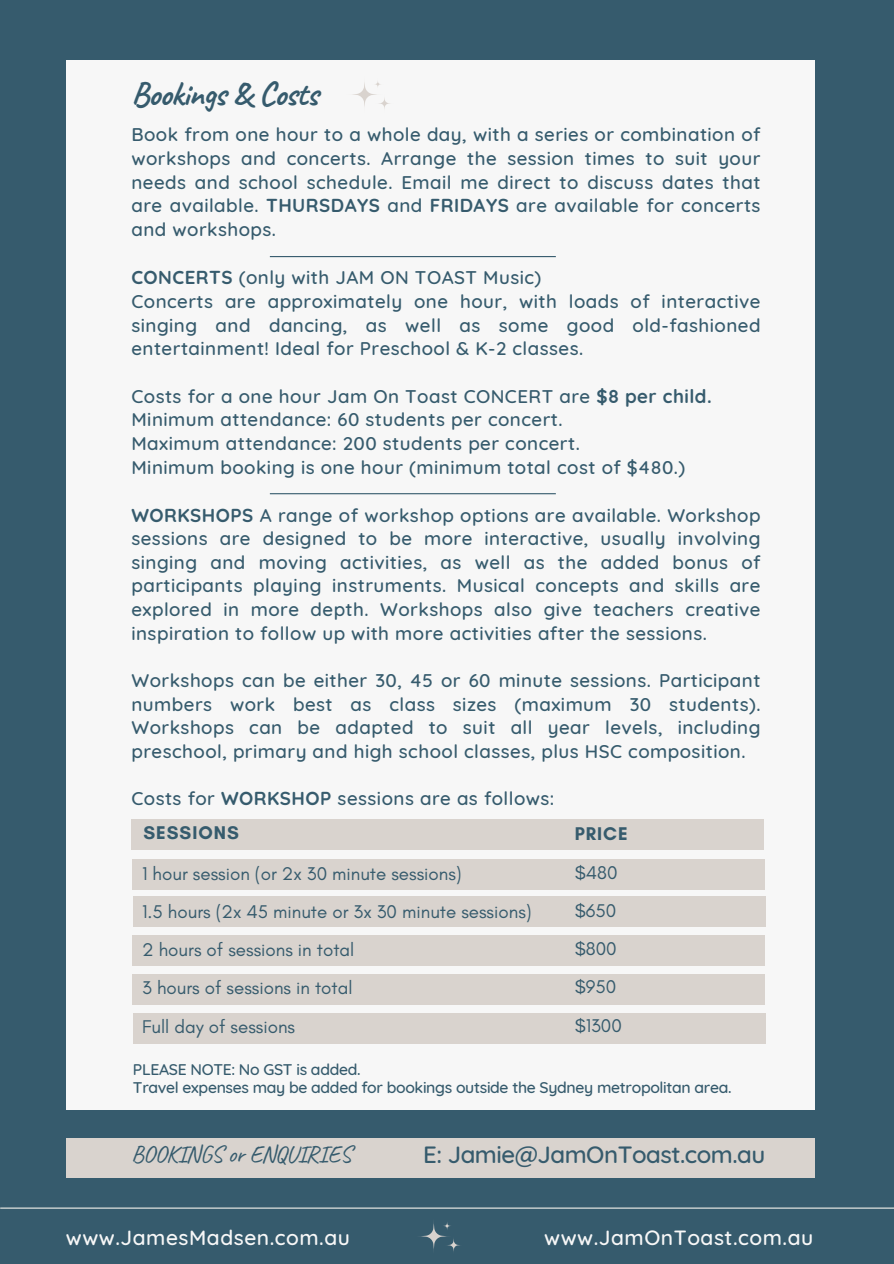
<style>
.page{position:relative;width:894px;height:1264px;background:#fff}
.page>*{position:absolute;margin:0;border:0;box-sizing:border-box;transform-origin:0 0}
.t1{font:700 33.3px "Caveat";letter-spacing:-.02em;color:#365b6d}
.t2{font:500 24px "Quicksand";letter-spacing:-.02em;color:#365b6d}
.t3{font:24px "Caveat";letter-spacing:-.02em;color:#365b6d}
.t4{font:500 21px "Quicksand";letter-spacing:.025em;color:#f7f7f7}
.t5{font:500 18.75px/23.7px "Quicksand";letter-spacing:.025em;color:#365b6d;text-align:justify}
.t6{font:18.75px "Glacial Indifference";color:#365b6d}
.t7{font:700 18.75px "Glacial Indifference";letter-spacing:.05em;color:#365b6d}
.t8{font:500 15.75px "Quicksand";letter-spacing:-.02em;color:#365b6d}
.s1{font-weight:700}
</style>
<div class="page">
<div style="left:0;top:0;width:893px;height:1263px;background:#365b6d"></div>
<div style="left:66px;top:61px;width:748px;height:1048px;background:#f7f7f7"></div>
<hr style="left:1px;top:1207px;width:892px;height:1px;background:#f2f1ec">
<div style="left:66px;top:1138px;width:748px;height:40px;background:#d9d3ce"></div>
<div style="left:131px;top:819px;width:632px;height:31px;background:#d9d3ce"></div>
<div style="left:132px;top:859px;width:632px;height:30px;background:#d9d3ce"></div>
<div style="left:133px;top:896px;width:632px;height:31px;background:#d9d3ce"></div>
<div style="left:132px;top:934px;width:632px;height:31px;background:#d9d3ce"></div>
<div style="left:132px;top:974px;width:632px;height:31px;background:#d9d3ce"></div>
<div style="left:133px;top:1013px;width:632px;height:31px;background:#d9d3ce"></div>
<hr style="left:270px;top:256px;width:285px;height:1px;background:#365b6d">
<hr style="left:270px;top:493px;width:285px;height:1px;background:#365b6d">
<svg style="left:420px;top:1222px;width:40px;height:30px"></svg>
<svg style="left:353px;top:81px;width:37px;height:28px"></svg>
<h6 class="t1" style="left:131px;top:73px;width:189px">Bookings &amp; Costs</h6>
<h4 class="t5" style="left:131px;top:123px;width:630px">Book from one hour to a whole day, with a series or combination of workshops and concerts. Arrange the session times to suit your needs and school schedule. Email me direct to discuss dates that are available. <span class="s1">THURSDAYS</span> and <span class="s1">FRIDAYS</span> are available for concerts and workshops.</h4>
<h6 class="t5" style="left:131px;top:265px;width:630px;text-align:left"><span class="s1">CONCERTS</span> (only with JAM ON TOAST Music)<br>Concerts are approximately one hour, with loads of interactive singing and dancing, as well as some good old-fashioned entertainment! Ideal for Preschool &amp; K-2 classes.</h6>
<h6 class="t5" style="left:131px;top:384px;width:581px;text-align:left">Costs for a one hour Jam On Toast CONCERT are <span class="s1">$8 per child.<br></span>Minimum attendance: 60 students per concert.<br>Maximum attendance: 200 students per concert.<br>Minimum booking is one hour (minimum total cost of $480.)</h6>
<h1 class="t5" style="left:131px;top:502px;width:630px"><span class="s1">WORKSHOPS</span> A range of workshop options are available. Workshop sessions are designed to be more interactive, usually involving singing and moving activities, as well as the added bonus of participants playing instruments. Musical concepts and skills are explored in more depth. Workshops also give teachers creative inspiration to follow up with more activities after the sessions.</h1>
<p class="t5" style="left:131px;top:668px;width:630px">Workshops can be either 30, 45 or 60 minute sessions. Participant numbers work best as class sizes (maximum 30 students).<br>Workshops can be adapted to suit all year levels, including preschool, primary and high school classes, plus HSC composition.</p>
<h6 class="t5" style="left:131px;top:786px;width:424px">Costs for <span class="s1">WORKSHOP</span> sessions are as follows:</h6>
<p class="t7" style="left:143px;top:821px;width:97px">SESSIONS</p>
<p class="t6" style="left:142px;top:861px;width:321px">1 hour session (or 2x 30 minute sessions)</p>
<p class="t6" style="left:142px;top:900px;width:391px">1.5 hours (2x 45 minute or 3x 30 minute sessions)</p>
<p class="t6" style="left:142px;top:938px;width:214px">2 hours of sessions in total</p>
<h5 class="t6" style="left:142px;top:976px;width:212px">3 hours of sessions in total</h5>
<p class="t6" style="left:142px;top:1014px;width:154px">Full day of sessions</p>
<p class="t7" style="left:574px;top:822px;width:54px">PRICE</p>
<p class="t6" style="left:574px;top:860px;width:44px">$480</p>
<p class="t6" style="left:574px;top:899px;width:43px">$650</p>
<p class="t6" style="left:574px;top:937px;width:43px">$800</p>
<p class="t6" style="left:574px;top:975px;width:43px">$950</p>
<p class="t6" style="left:574px;top:1013px;width:49px">$1300</p>
<h3 class="t8" style="left:133px;top:1058px;width:229px">PLEASE NOTE: No GST is added.</h3>
<h2 class="t8" style="left:133px;top:1076px;width:600px">Travel expenses may be added for bookings outside the Sydney metropolitan area.</h2>
<h5 class="t3" style="left:131px;top:1138px;width:221px">BOOKINGS or ENQUIRIES</h5>
<p class="t2" style="left:423px;top:1138px;width:343px">E: Jamie@JamOnToast.com.au</p>
<h6 class="t4" style="left:66px;top:1223px;width:285px">www.JamesMadsen.com.au</h6>
<h6 class="t4" style="left:544px;top:1223px;width:270px">www.JamOnToast.com.au</h6>
</div>
